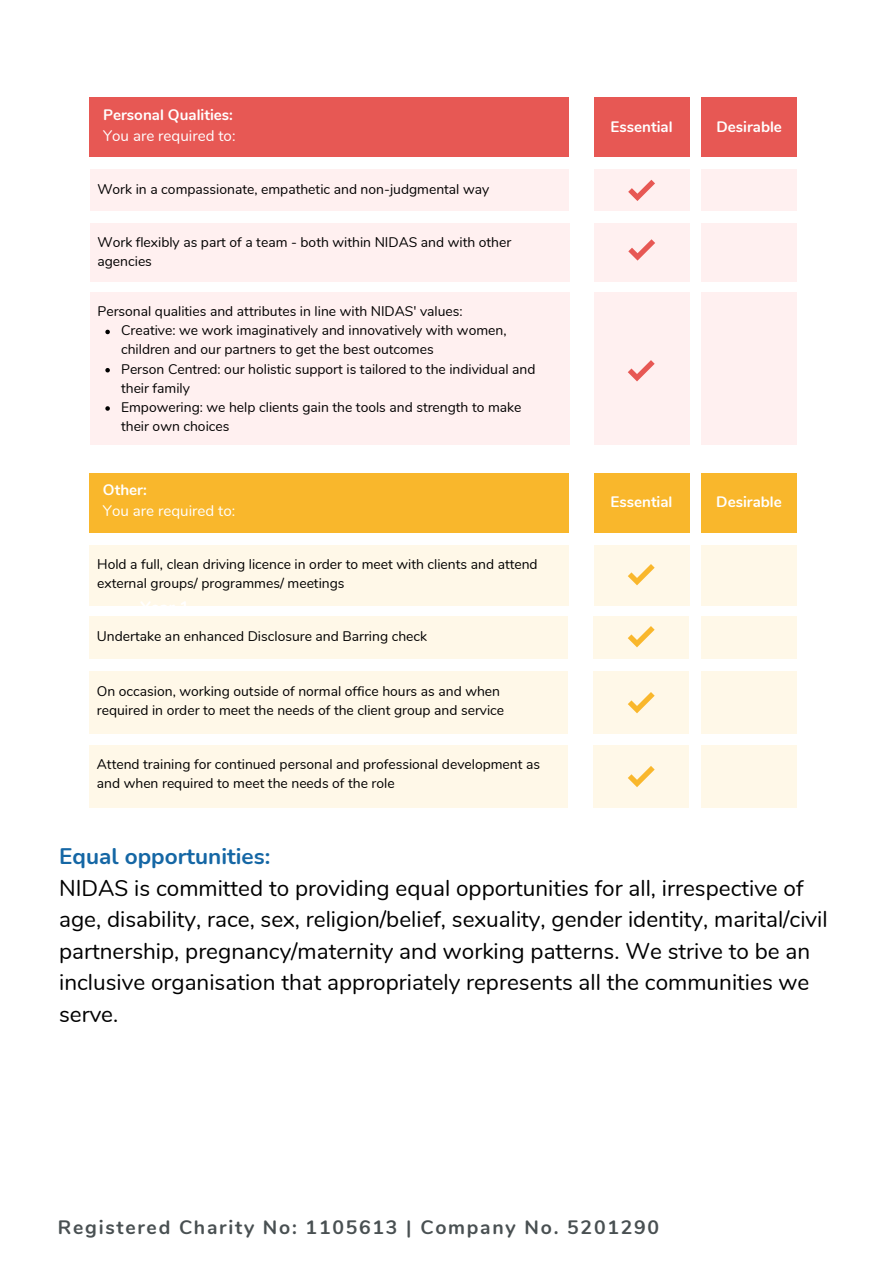
<style>
.page{position:relative;width:894px;height:1264px;background:#fff}
.page>*{position:absolute;margin:0;border:0;box-sizing:border-box;transform-origin:0 0}
.t1{font:22.5px/31.5px "Nunito";color:#000}
.t2{font:700 19.35px "Nunito";letter-spacing:.09em;color:#495052}
.t3{font:700 16.65px "Nunito";color:#fff}
.t4{font:700 15.15px/20.9px "Nunito";color:#fff}
.t5{font:15.15px/20.9px "Nunito";color:#fff}
.t6{font:13.8px/18.9px "Nunito";color:#000}
.s1{font-weight:400}
.s2{font-weight:700}
.s3{font-weight:700;color:#1567a5}
</style>
<div class="page">
<div style="left:90px;top:98px;width:478px;height:59px;background:#e75854"></div>
<div style="left:593px;top:98px;width:96px;height:59px;background:#e75854"></div>
<div style="left:701px;top:98px;width:95px;height:59px;background:#e75854"></div>
<div style="left:90px;top:170px;width:478px;height:41px;background:#fff0f0"></div>
<div style="left:593px;top:170px;width:96px;height:41px;background:#fff0f0"></div>
<div style="left:701px;top:170px;width:95px;height:41px;background:#fff0f0"></div>
<svg style="left:628px;top:180px;width:27px;height:21px"></svg>
<div style="left:90px;top:293px;width:479px;height:152px;background:#fff0f0"></div>
<div style="left:593px;top:293px;width:96px;height:152px;background:#fff0f0"></div>
<div style="left:701px;top:293px;width:96px;height:152px;background:#fff0f0"></div>
<svg style="left:105px;top:330px;width:5px;height:4px"></svg>
<svg style="left:105px;top:368px;width:5px;height:4px"></svg>
<svg style="left:105px;top:406px;width:5px;height:5px"></svg>
<svg style="left:628px;top:360px;width:26px;height:21px"></svg>
<div style="left:90px;top:223px;width:479px;height:58px;background:#fff0f0"></div>
<div style="left:593px;top:223px;width:96px;height:58px;background:#fff0f0"></div>
<div style="left:701px;top:223px;width:96px;height:58px;background:#fff0f0"></div>
<svg style="left:628px;top:239px;width:27px;height:21px"></svg>
<div style="left:90px;top:473px;width:478px;height:59px;background:#f9b72c"></div>
<div style="left:593px;top:473px;width:96px;height:59px;background:#f9b72c"></div>
<div style="left:701px;top:473px;width:95px;height:59px;background:#f9b72c"></div>
<div style="left:90px;top:545px;width:478px;height:60px;background:#fff8e8"></div>
<div style="left:593px;top:545px;width:96px;height:60px;background:#fff8e8"></div>
<div style="left:701px;top:545px;width:95px;height:60px;background:#fff8e8"></div>
<svg style="left:628px;top:564px;width:26px;height:21px"></svg>
<div style="left:89px;top:617px;width:479px;height:42px;background:#fff8e8"></div>
<div style="left:593px;top:617px;width:96px;height:42px;background:#fff8e8"></div>
<div style="left:700px;top:617px;width:96px;height:42px;background:#fff8e8"></div>
<svg style="left:627px;top:626px;width:27px;height:21px"></svg>
<div style="left:89px;top:671px;width:479px;height:63px;background:#fff8e8"></div>
<div style="left:593px;top:671px;width:96px;height:63px;background:#fff8e8"></div>
<div style="left:700px;top:671px;width:96px;height:63px;background:#fff8e8"></div>
<svg style="left:628px;top:692px;width:26px;height:21px"></svg>
<div style="left:89px;top:745px;width:479px;height:62px;background:#fff8e8"></div>
<div style="left:593px;top:745px;width:96px;height:62px;background:#fff8e8"></div>
<div style="left:700px;top:745px;width:96px;height:62px;background:#fff8e8"></div>
<svg style="left:628px;top:766px;width:26px;height:21px"></svg>
<p class="t4" style="left:103px;top:104px;width:134px">Personal Qualities:<br><span class="s1">You are required to:</span></p>
<p class="t6" style="left:97px;top:180px;width:393px">Work in a compassionate, empathetic and non-judgmental way</p>
<p class="t6" style="left:97px;top:233px;width:415px">Work flexibly as part of a team - both within NIDAS and with other agencies</p>
<p class="t6" style="left:97px;top:302px;width:366px">Personal qualities and attributes in line with NIDAS' values:</p>
<p class="t6" style="left:121px;top:321px;width:387px">Creative: we work imaginatively and innovatively with women, children and our partners to get the best outcomes</p>
<h3 class="t6" style="left:121px;top:359px;width:416px">Person Centred: our holistic support is tailored to the individual and their family</h3>
<p class="t6" style="left:121px;top:398px;width:402px">Empowering: we help clients gain the tools and strength to make their own choices</p>
<p class="t5" style="left:103px;top:479px;width:134px"><span class="s2">Other:<br></span>You are required to:</p>
<h3 class="t6" style="left:97px;top:555px;width:442px">Hold a full, clean driving licence in order to meet with clients and attend external groups/ programmes/ meetings</h3>
<h3 class="t3" style="left:140px;top:596px;width:51px">Year 1</h3>
<p class="t6" style="left:97px;top:627px;width:332px">Undertake an enhanced Disclosure and Barring check</p>
<p class="t6" style="left:97px;top:681px;width:409px">On occasion, working outside of normal office hours as and when required in order to meet the needs of the client group and service</p>
<p class="t6" style="left:97px;top:755px;width:444px">Attend training for continued personal and professional development as and when required to meet the needs of the role</p>
<p class="t4" style="left:610px;top:116px;width:63px">Essential</p>
<p class="t4" style="left:716px;top:116px;width:67px">Desirable</p>
<h4 class="t4" style="left:610px;top:492px;width:63px">Essential</h4>
<p class="t4" style="left:716px;top:492px;width:67px">Desirable</p>
<h3 class="t1" style="left:59px;top:841px;width:769px"><span class="s3">Equal opportunities:<br></span>NIDAS is committed to providing equal opportunities for all, irrespective of age, disability, race, sex, religion/belief, sexuality, gender identity, marital/civil partnership, pregnancy/maternity and working patterns. We strive to be an inclusive organisation that appropriately represents all the communities we serve.</h3>
<h4 class="t2" style="left:58px;top:1213px;width:602px">Registered Charity No: 1105613 | Company No. 5201290</h4>
</div>
